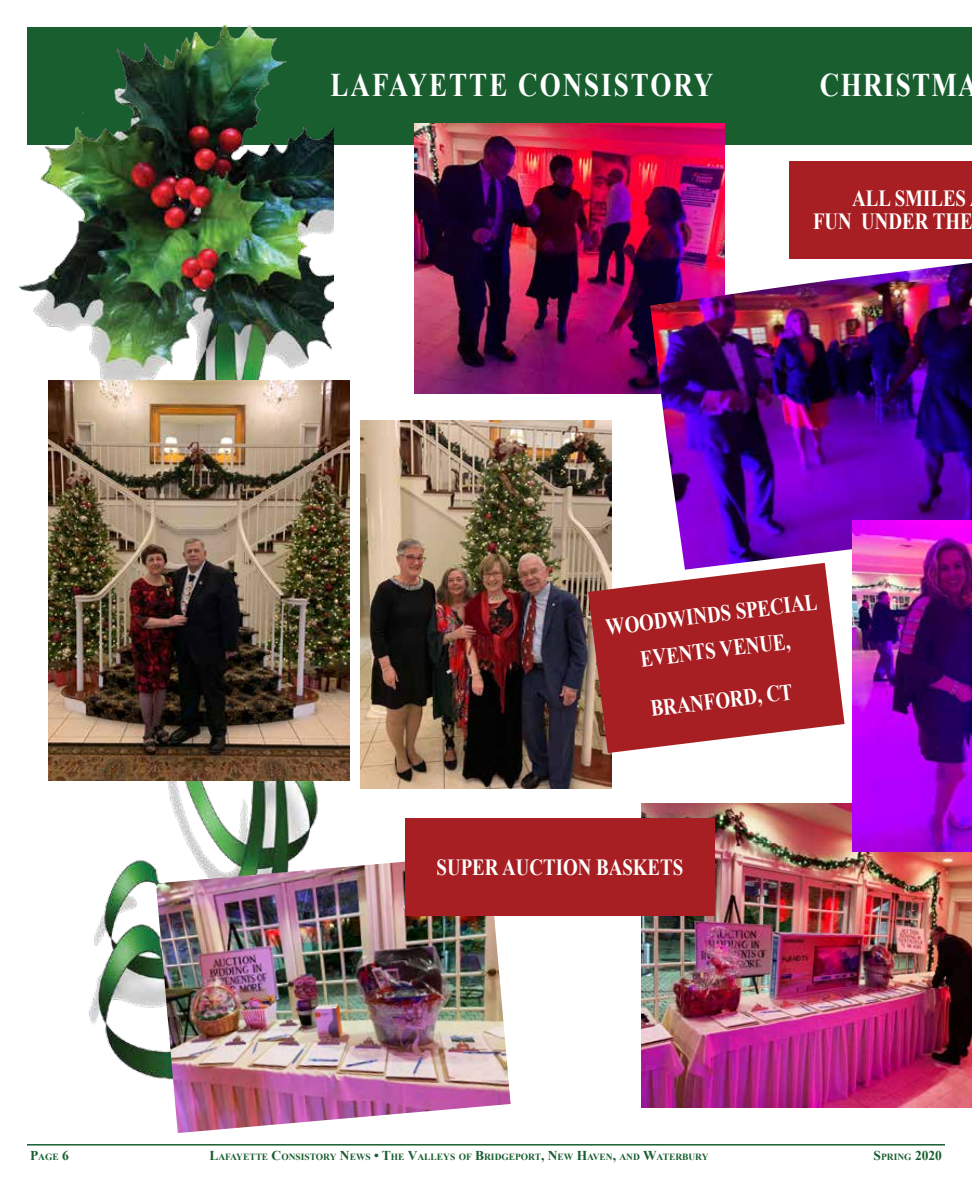
<style>
.page{position:relative;width:972px;height:1188px;background:#fff}
.page>*{position:absolute;margin:0;border:0;box-sizing:border-box;transform-origin:0 0}
.t1{font:700 33px "Times New Roman";letter-spacing:.075em;color:#fff;scale:.82 1}
.t2{font:700 33px "Times New Roman";letter-spacing:.05em;color:#fff;scale:.82 1}
.t3{font:700 23.1px/35.7px "Times New Roman";color:#fff;text-align:center;scale:.82 1}
.t4{font:700 13.5px "Times New Roman";color:#185e2f}
.t5{font:700 9.45px "Times New Roman";color:#185e2f}
.s1{font-size:13.5px}
.s2{font-size:9.45px}
</style>
<div class="page">
<hr style="left:27px;top:1144px;width:918px;height:2px;background:#185e2f">
<div style="left:27px;top:27px;width:945px;height:118px;background:#185e2f"></div>
<img style="left:19px;top:24px;width:315px;height:1054px">
<img style="left:49px;top:380px;width:301px;height:401px">
<img style="left:415px;top:124px;width:310px;height:269px">
<img style="left:642px;top:804px;width:330px;height:303px">
<img style="left:650px;top:263px;width:322px;height:307px">
<img style="left:156px;top:854px;width:355px;height:279px">
<img style="left:853px;top:520px;width:119px;height:331px">
<img style="left:360px;top:421px;width:251px;height:367px">
<svg style="left:588px;top:563px;width:257px;height:190px;fill:#a71f22"></svg>
<div style="left:790px;top:161px;width:182px;height:98px;background:#a71f22"></div>
<div style="left:405px;top:819px;width:310px;height:97px;background:#a71f22"></div>
<h1 class="t1" style="left:331px;top:62px;width:468px">LAFAYETTE CONSISTORY</h1>
<h1 class="t2" style="left:820px;top:62px;width:194px">CHRISTMA</h1>
<p class="t3" style="left:813px;top:186px;width:196px;line-height:23.1px;text-align:right">ALL SMILES<br>FUN UNDER THE</p>
<p class="t3" style="left:604px;top:609px;width:261px;rotate:-7deg">WOODWINDS SPECIAL<br>EVENTS VENUE,</p>
<p class="t3" style="left:649px;top:691px;width:176px;rotate:-7deg">BRANFORD, CT</p>
<p class="t3" style="left:437px;top:848px;width:302px">SUPER AUCTION BASKETS</p>
<p class="t5" style="left:30px;top:1150px;width:40px"><span class="s1">P</span>AGE <span class="s1">6</span></p>
<p class="t5" style="left:209px;top:1150px;width:501px"><span class="s1">L</span>AFAYETTE <span class="s1">C</span>ONSISTORY <span class="s1">N</span>EWS <span class="s1">• T</span>HE <span class="s1">V</span>ALLEYS OF <span class="s1">B</span>RIDGEPORT<span class="s1">, N</span>EW <span class="s1">H</span>AVEN<span class="s1">,</span> AND <span class="s1">W</span>ATERBURY</p>
<p class="t4" style="left:874px;top:1146px;width:70px">S<span class="s2">PRING</span> 2020</p>
</div>
